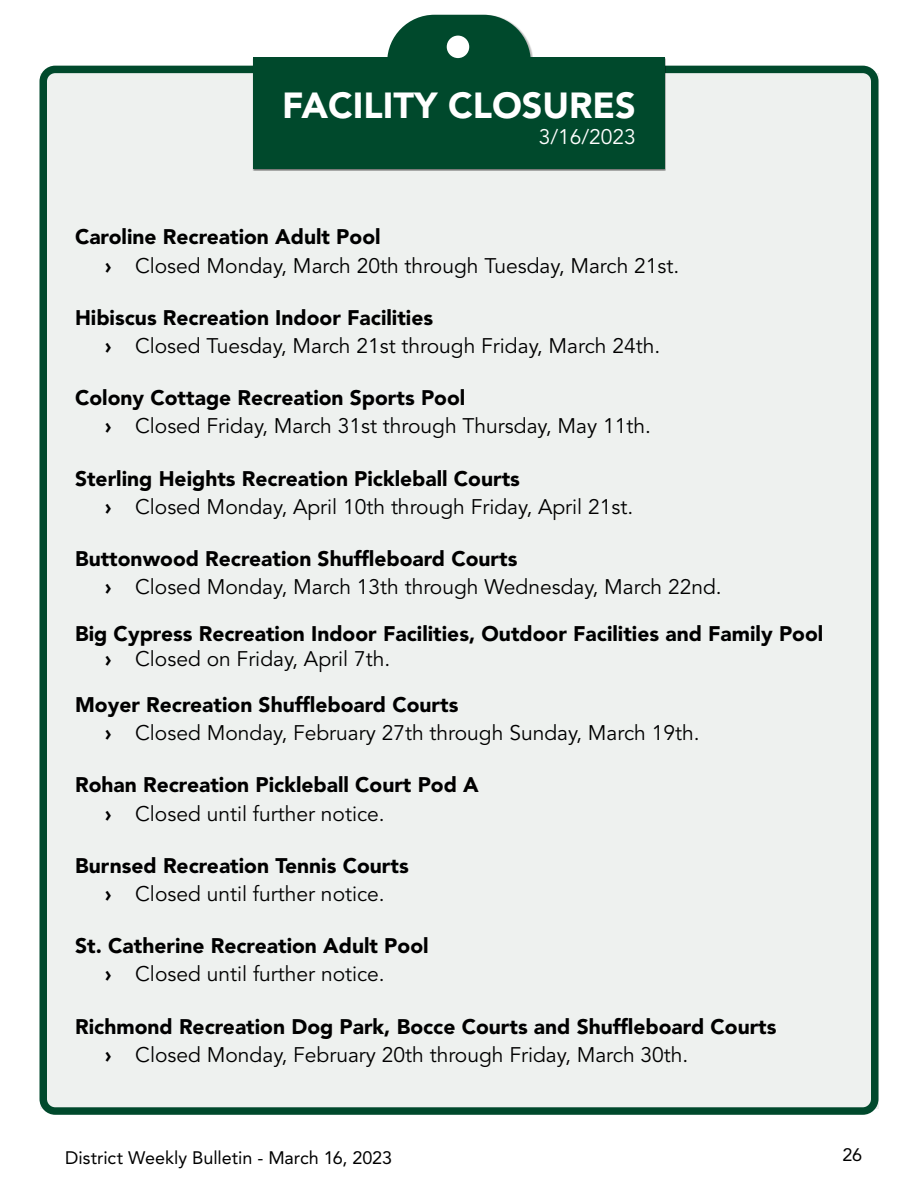
<style>
.page{position:relative;width:918px;height:1188px;background:#fff}
.page>*{position:absolute;margin:0;border:0;box-sizing:border-box;transform-origin:0 0}
.t1{font:900 36px "Avenir LT Std";color:#fff}
.t2{font:900 21px/28.2px "Avenir LT Std";color:#000}
.t3{font:21px/28.2px "Avenir LT Std";color:#000}
.t4{font:21px "Avenir";color:#fff}
.t5{font:18px "Avenir LT Std";letter-spacing:-.005em;color:#000}
.s1{font-weight:900}
.s2{font-family:"Avenir";font-weight:900}
.s3{font-family:"Avenir"}
.s4{font-family:"Avenir";font-weight:400}
.s5{font-weight:400}
</style>
<div class="page">
<div style="left:387px;top:14px;width:146px;height:130px;background:#000;opacity:.29"></div>
<div style="left:389px;top:17px;width:140px;height:123px;background:#00492c;border-radius:45px"></div>
<div style="left:387px;top:15px;width:144px;height:127px;border:4px solid #00492c;border-radius:45px"></div>
<div style="left:40px;top:73px;width:839px;height:1036px;background:#eef1ef"></div>
<div style="left:40px;top:66px;width:839px;height:1049px;border:8px solid #00492c;border-radius:12px"></div>
<div style="left:252px;top:57px;width:414px;height:114px;background:#000;opacity:.5"></div>
<div style="left:253px;top:57px;width:412px;height:111px;background:#00492c"></div>
<div style="left:447px;top:36px;width:22px;height:22px;background:#fff;border-radius:50%"></div>
<h1 class="t1" style="left:282px;top:84px;width:355px">FACILITY CLOSURES</h1>
<p class="t4" style="left:539px;top:121px;width:99px">3/16/2023</p>
<p class="t3" style="left:105px;top:224px;width:576px;text-indent:-30px"><span class="s1">Caroline Recreation Adult Pool<br></span><span class="s2">›</span> Closed Monday, March 20th through Tuesday, March 21st.</p>
<p class="t3" style="left:105px;top:304px;width:557px;text-indent:-30px"><span class="s1">Hibiscus Recreation Indoor Facilities<br></span><span class="s2">›</span> Closed Tuesday, March 21st through Friday, March 24th.</p>
<p class="t3" style="left:105px;top:385px;width:547px;text-indent:-30px"><span class="s1">Colony Cottage Recreation Sports Pool<br></span><span class="s2">›</span> Closed Friday, March 31st through Thursday, May 11th.</p>
<p class="t2" style="left:105px;top:464px;width:530px;text-indent:-30px">Sterling Heights Recreation Pickleball Courts<br><span class="s3">›</span> <span class="s4">Closed Monday, April 10th</span> <span class="s5">through Friday, April 21st.</span></p>
<p class="t3" style="left:105px;top:545px;width:618px;text-indent:-30px"><span class="s1">Buttonwood Recreation Shuffleboard Courts<br></span><span class="s2">›</span> Closed Monday, March 13th through Wednesday, March 22nd.</p>
<p class="t2" style="left:105px;top:621px;width:720px;line-height:25.2px;text-indent:-30px">Big Cypress Recreation Indoor Facilities, Outdoor Facilities and Family Pool <span class="s3">›</span> <span class="s5">Closed on Friday, April 7th.</span></p>
<p class="t3" style="left:105px;top:691px;width:596px;text-indent:-30px"><span class="s1">Moyer Recreation Shuffleboard Courts<br></span><span class="s2">›</span> Closed Monday, February 27th through Sunday, March 19th.</p>
<p class="t2" style="left:105px;top:771px;width:375px;text-indent:-30px">Rohan Recreation Pickleball Court Pod A <span class="s3">›</span> <span class="s5">Closed until further notice.</span></p>
<p class="t2" style="left:75px;top:851px;width:335px;text-align:center">Burnsed Recreation Tennis Courts <span class="s3">›</span> <span class="s5">Closed until further notice.</span></p>
<p class="t2" style="left:105px;top:932px;width:325px;text-indent:-30px">St. Catherine Recreation Adult Pool <span class="s3">›</span> <span class="s5">Closed until further notice.</span></p>
<p class="t2" style="left:105px;top:1012px;width:673px;text-indent:-30px">Richmond Recreation Dog Park, Bocce Courts and Shuffleboard Courts <span class="s3">›</span> <span class="s5">Closed Monday, February 20th through Friday, March 30th.</span></p>
<p class="t5" style="left:65px;top:1148px;width:328px">District Weekly Bulletin - March 16, 2023</p>
<p class="t5" style="left:843px;top:1144px;width:21px">26</p>
</div>
